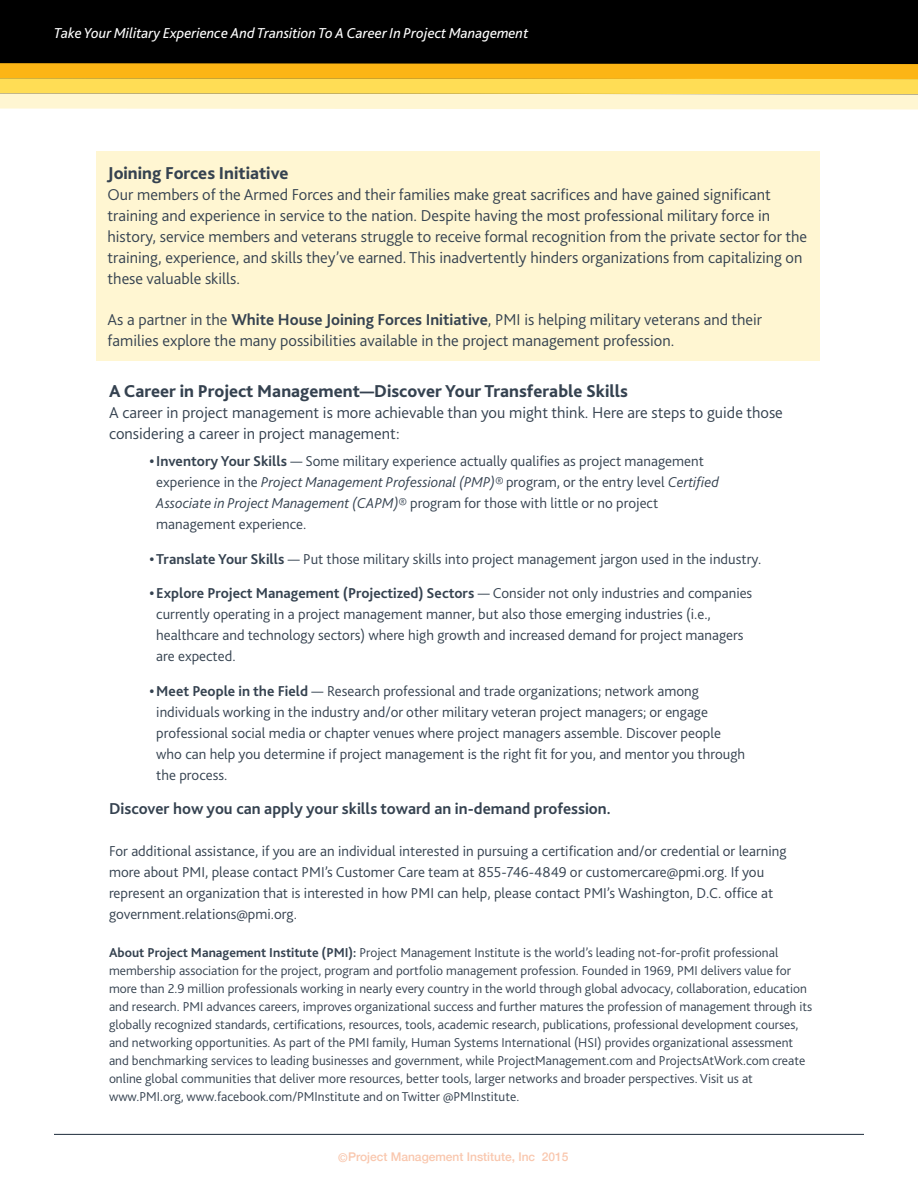
<style>
.page{position:relative;width:918px;height:1188px;background:#fff}
.page>*{position:absolute;margin:0;border:0;box-sizing:border-box;transform-origin:0 0}
.t1{font:800 18px "Bliss 2";color:#354250}
.t2{font:300 16.5px/21px "Bliss 2";color:#354250}
.t3{font:700 16.5px "Bliss 2";color:#354250}
.t4{font:300 15px/21px "Bliss 2";color:#354250}
.t5{font:italic 15px "Bliss 2";color:#fff}
.t6{font:300 13.5px/18px "Bliss 2";color:#354250}
.t7{font:500 12px "Helvetica Neue";color:#f9c7ae}
.s1{font-weight:700}
.s2{font-style:italic}
</style>
<div class="page">
<div style="left:0;top:0;width:918px;height:94px;background:#000"></div>
<svg style="left:0;top:63px;width:918px;height:47px;background:#f8d46a"></svg>
<hr style="left:54px;top:1134px;width:810px;height:1px;background:#1c2b39">
<div style="left:97px;top:151px;width:723px;height:209px;background:#fff6d2"></div>
<p class="t5" style="left:54px;top:23px;width:476px">Take Your Military Experience And Transition To A Career In Project Management</p>
<p class="t1" style="left:108px;top:162px;width:183px">Joining Forces Initiative</p>
<p class="t2" style="left:108px;top:183px;width:701px">Our members of the Armed Forces and their families make great sacrifices and have gained significant training and experience in service to the nation. Despite having the most professional military force in history, service members and veterans struggle to receive formal recognition from the private sector for the training, experience, and skills they’ve earned. This inadvertently hinders organizations from capitalizing on these valuable skills.</p>
<p class="t2" style="left:108px;top:309px;width:656px">As a partner in the <span class="s1">White House Joining Forces Initiative</span>, PMI is helping military veterans and their families explore the many possibilities available in the project management profession.</p>
<p class="t1" style="left:109px;top:379px;width:521px">A Career in Project Management—Discover Your Transferable Skills</p>
<p class="t2" style="left:109px;top:401px;width:675px">A career in project management is more achievable than you might think. Here are steps to guide those considering a career in project management:</p>
<p class="t4" style="left:156px;top:451px;width:564px;text-indent:-7px"><span class="s1">•Inventory Your Skills</span> — Some military experience actually qualifies as project management experience in the <span class="s2">Project Management Professional (PMP)®</span> program, or the entry level <span class="s2">Certified Associate in Project Management (CAPM)®</span> program for those with little or no project management experience.</p>
<p class="t4" style="left:150px;top:548px;width:613px"><span class="s1">•Translate Your Skills</span> — Put those military skills into project management jargon used in the industry.</p>
<p class="t4" style="left:156px;top:583px;width:598px;text-indent:-7px"><span class="s1">•Explore Project Management (Projectized) Sectors</span> — Consider not only industries and companies currently operating in a project management manner, but also those emerging industries (i.e., healthcare and technology sectors) where high growth and increased demand for project managers are expected.</p>
<p class="t4" style="left:156px;top:680px;width:590px;text-indent:-7px"><span class="s1">•Meet People in the Field</span> — Research professional and trade organizations; network among individuals working in the industry and/or other military veteran project managers; or engage professional social media or chapter venues where project managers assemble. Discover people who can help you determine if project management is the right fit for you, and mentor you through the process.</p>
<p class="t3" style="left:109px;top:799px;width:503px">Discover how you can apply your skills toward an in-demand profession.</p>
<p class="t4" style="left:109px;top:840px;width:679px">For additional assistance, if you are an individual interested in pursuing a certification and/or credential or learning more about PMI, please contact PMI’s Customer Care team at 855-746-4849 or customercare@pmi.org. If you represent an organization that is interested in how PMI can help, please contact PMI’s Washington, D.C. office at government.relations@pmi.org.</p>
<p class="t6" style="left:109px;top:943px;width:705px"><span class="s1">About Project Management Institute (PMI):</span> Project Management Institute is the world’s leading not-for-profit professional membership association for the project, program and portfolio management profession. Founded in 1969, PMI delivers value for more than 2.9 million professionals working in nearly every country in the world through global advocacy, collaboration, education and research. PMI advances careers, improves organizational success and further matures the profession of management through its globally recognized standards, certifications, resources, tools, academic research, publications, professional development courses, and networking opportunities. As part of the PMI family, Human Systems International (HSI) provides organizational assessment and benchmarking services to leading businesses and government, while ProjectManagement.com and ProjectsAtWork.com create online global communities that deliver more resources, better tools, larger networks and broader perspectives. Visit us at www.PMI.org, www.facebook.com/PMInstitute and on Twitter @PMInstitute.</p>
<p class="t7" style="left:338px;top:1147px;width:232px">©Project Management Institute, Inc 2015</p>
</div>
